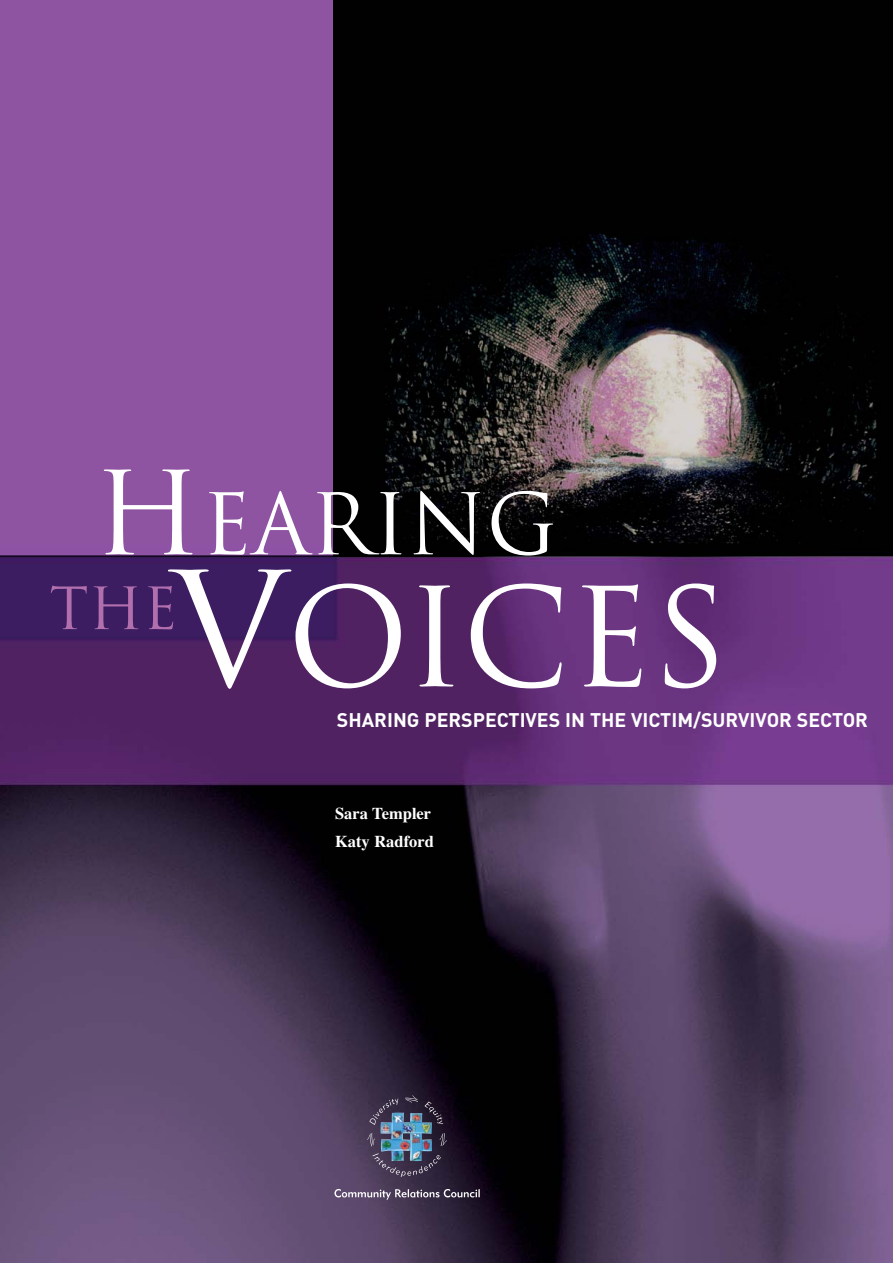
<style>
.page{position:relative;width:893px;height:1263px;background:#fff}
.page>*{position:absolute;margin:0;border:0;box-sizing:border-box;transform-origin:0 0}
.t1{font:133.8px "Trajan";letter-spacing:-.01em;color:#fff}
.t2{font:82.5px "Trajan";color:#fff}
.t3{font:56.7px "Trajan";color:#b16fae}
.t4{font:700 19.5px "DIN";color:#fff}
.t5{font:700 16.5px/28.3px "Times";color:#fff}
.s1{font-size:112.5px}
.s2{font-size:154.95px}
</style>
<div class="page">
<img style="left:0;top:0;width:893px;height:1263px">
<svg style="left:334px;top:1189px;width:146px;height:11px;background:#6e6378"></svg>
<svg style="left:405px;top:1095px;width:13px;height:8px"></svg>
<svg style="left:367px;top:1133px;width:8px;height:13px"></svg>
<svg style="left:439px;top:1133px;width:8px;height:13px"></svg>
<svg style="left:369px;top:1098px;width:29px;height:27px"></svg>
<svg style="left:424px;top:1101px;width:19px;height:23px"></svg>
<svg style="left:372px;top:1153px;width:69px;height:24px"></svg>
<img style="left:381px;top:1115px;width:51px;height:44px">
<img style="left:334px;top:0;width:559px;height:556px">
<h2 class="t2" style="left:94px;top:477px;width:465px"><span class="s1">H</span>EARING</h2>
<h1 class="t1" style="left:172px;top:562px;width:557px"><span class="s2">V</span>OICES</h1>
<h3 class="t3" style="left:49px;top:576px;width:130px">THE</h3>
<p class="t4" style="left:337px;top:713px;width:533px">SHARING PERSPECTIVES IN THE VICTIM/SURVIVOR SECTOR</p>
<p class="t5" style="left:335px;top:799px;width:100px">Sara Templer<br>Katy Radford</p>
</div>
